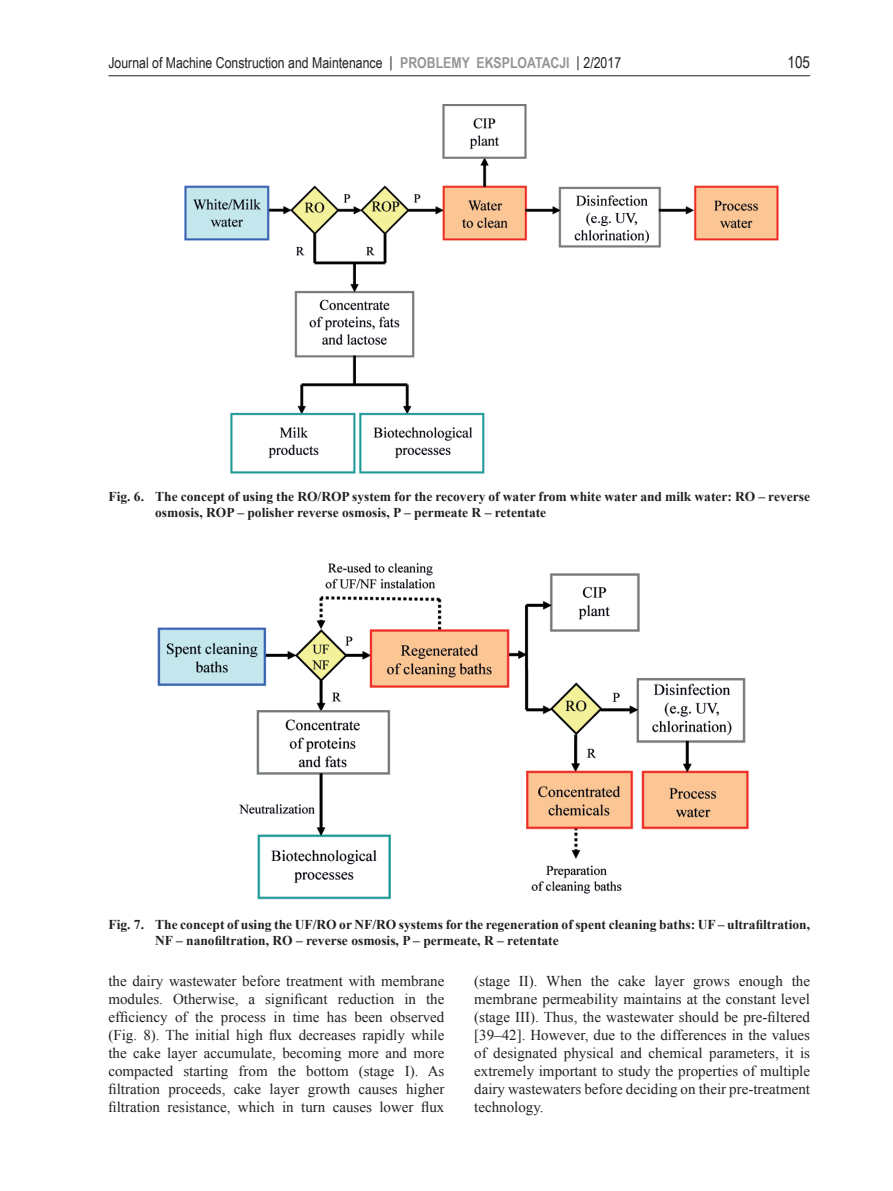
<style>
.page{position:relative;width:893px;height:1191px;background:#fff}
.page>*{position:absolute;margin:0;border:0;box-sizing:border-box;transform-origin:0 0}
.t1{font:16.5px "Arial Narrow";color:#231f20}
.t2{font:15px/18px "Times New Roman";color:#231f20;text-align:justify}
.t3{font:15px "Arial Narrow";color:#231f20}
.t4{font:700 15px "Arial Narrow";color:#939598}
.t5{font:700 13.5px/16.2px "Times New Roman";color:#231f20}
.s1{font-weight:700;color:#939598}
</style>
<div class="page">
<hr style="left:108px;top:75px;width:702px;height:1px;background:#231f20">
<img style="left:184px;top:104px;width:595px;height:370px">
<img style="left:157px;top:563px;width:592px;height:337px">
<p class="t3" style="left:108px;top:52px;width:310px">Journal of Machine Construction and Maintenance | <span class="s1">PROBLEMY</span></p>
<p class="t4" style="left:477px;top:54px;width:17px">EKSPLOATACJI</p>
<p class="t3" style="left:577px;top:52px;width:46px">| 2/2017</p>
<p class="t1" style="left:787px;top:50px;width:24px">105</p>
<p class="t5" style="left:155px;top:488px;width:656px;text-indent:-47px">Fig. 6. The concept of using the RO/ROP system for the recovery of water from white water and milk water: RO – reverse osmosis, ROP – polisher reverse osmosis, P – permeate R – retentate</p>
<p class="t5" style="left:155px;top:916px;width:656px;text-indent:-47px">Fig. 7. The concept of using the UF/RO or NF/RO systems for the regeneration of spent cleaning baths: UF – ultrafiltration,<br>NF – nanofiltration, RO – reverse osmosis, P – permeate, R – retentate</p>
<p class="t2" style="left:108px;top:971px;width:337px">the dairy wastewater before treatment with membrane modules. Otherwise, a significant reduction in the efficiency of the process in time has been observed (Fig. 8). The initial high flux decreases rapidly while the cake layer accumulate, becoming more and more compacted starting from the bottom (stage I). As filtration proceeds, cake layer growth causes higher filtration resistance, which in turn causes lower flux</p>
<p class="t2" style="left:474px;top:971px;width:337px">(stage II). When the cake layer grows enough the membrane permeability maintains at the constant level (stage III). Thus, the wastewater should be pre-filtered [39–42]. However, due to the differences in the values of designated physical and chemical parameters, it is extremely important to study the properties of multiple dairy wastewaters before deciding on their pre-treatment technology.</p>
</div>
